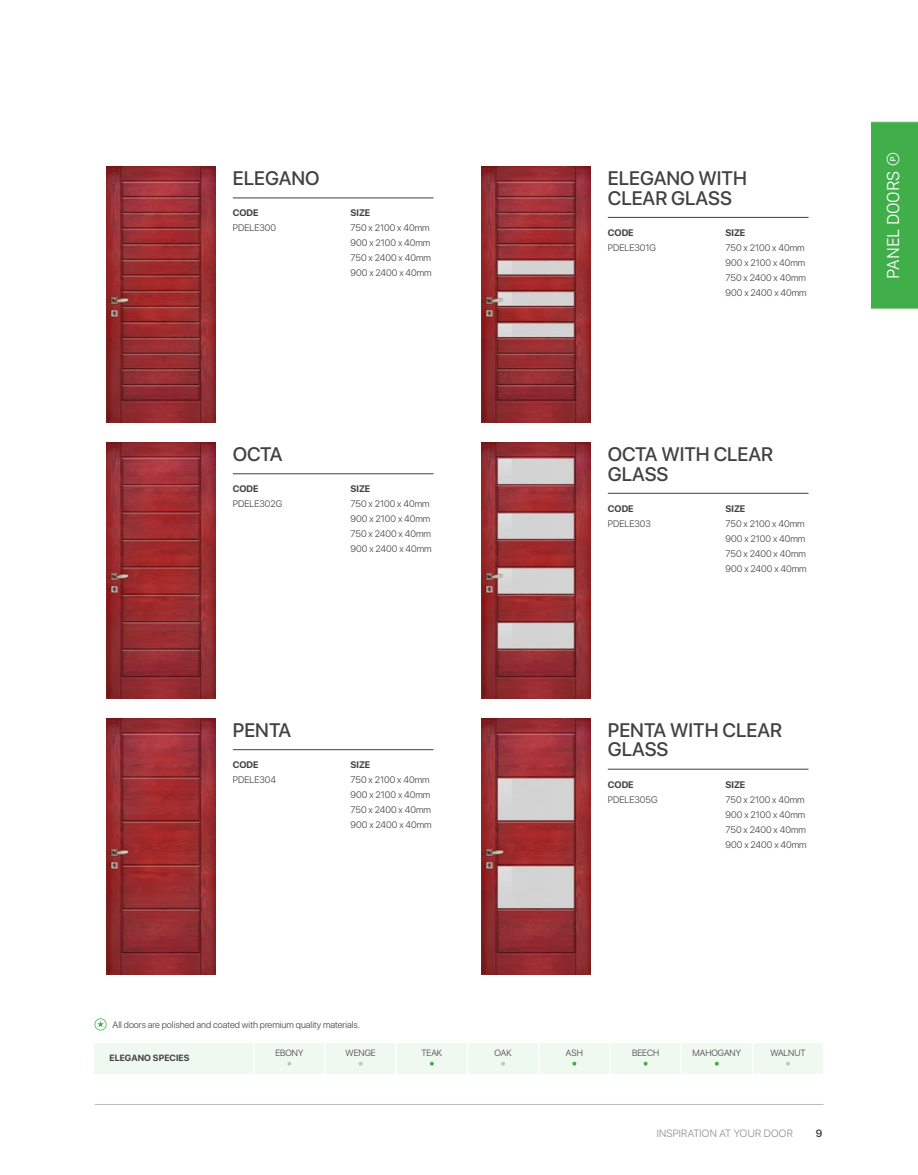
<style>
.page{position:relative;width:918px;height:1175px;background:#fff}
.page>*{position:absolute;margin:0;border:0;box-sizing:border-box;transform-origin:0 0}
.t1{font:500 19.5px/19.5px "SF Pro Display";color:#414042}
.t2{font:300 18px "SF Compact Display";color:#fff}
.t3{font:300 10.5px "SF Pro Display";letter-spacing:.025em;color:#8b8e90}
.t4{font:600 10.5px "SF Pro Display";color:#414042}
.t5{font:300 9.45px/15px "SF Pro Display";color:#414042}
.t6{font:700 9.45px "SF Pro Display";color:#414042}
.t7{font:300 9px "SF Pro Display";color:#414042}
.t8{font:700 9px "SF Pro Display";letter-spacing:.01em;color:#414042}
</style>
<div class="page">
<img style="left:107px;top:442px;width:109px;height:256px">
<img style="left:107px;top:166px;width:109px;height:256px">
<img style="left:482px;top:442px;width:108px;height:256px">
<img style="left:107px;top:718px;width:109px;height:256px">
<img style="left:482px;top:166px;width:108px;height:256px">
<img style="left:482px;top:718px;width:108px;height:256px">
<hr style="left:233px;top:198px;width:201px;height:1px;background:#414042">
<hr style="left:233px;top:473px;width:201px;height:1px;background:#414042">
<hr style="left:233px;top:749px;width:201px;height:1px;background:#414042">
<hr style="left:608px;top:493px;width:201px;height:1px;background:#414042">
<hr style="left:608px;top:769px;width:201px;height:1px;background:#414042">
<hr style="left:608px;top:217px;width:201px;height:1px;background:#414042">
<div style="left:94px;top:1042px;width:730px;height:31px;background:#f0f9f0"></div>
<hr style="left:467px;top:1042px;width:1px;height:31px;background:#fff">
<hr style="left:253px;top:1042px;width:2px;height:31px;background:#fff">
<hr style="left:538px;top:1042px;width:2px;height:31px;background:#fff">
<hr style="left:324px;top:1042px;width:2px;height:31px;background:#fff">
<hr style="left:609px;top:1042px;width:2px;height:31px;background:#fff">
<hr style="left:396px;top:1042px;width:1px;height:31px;background:#fff">
<hr style="left:680px;top:1042px;width:2px;height:31px;background:#fff">
<hr style="left:752px;top:1042px;width:1px;height:31px;background:#fff">
<svg style="left:501px;top:1061px;width:4px;height:4px"></svg>
<svg style="left:287px;top:1061px;width:4px;height:4px"></svg>
<svg style="left:572px;top:1061px;width:4px;height:4px"></svg>
<svg style="left:359px;top:1061px;width:4px;height:4px"></svg>
<svg style="left:644px;top:1061px;width:4px;height:4px"></svg>
<svg style="left:430px;top:1061px;width:4px;height:4px"></svg>
<svg style="left:715px;top:1061px;width:4px;height:4px"></svg>
<svg style="left:786px;top:1061px;width:4px;height:4px"></svg>
<svg style="left:95px;top:1018px;width:12px;height:12px"></svg>
<div style="left:871px;top:122px;width:47px;height:187px;background:#40ae49"></div>
<hr style="left:871px;top:309px;width:47px;height:1px;background:#c6e7c8">
<hr style="left:871px;top:121px;width:47px;height:1px;background:#c6e7c8">
<hr style="left:94px;top:1104px;width:730px;height:1px;background:#b9bbbd">
<h1 class="t1" style="left:233px;top:169px;width:88px">ELEGANO</h1>
<p class="t6" style="left:233px;top:207px;width:27px">CODE</p>
<p class="t5" style="left:233px;top:221px;width:45px">PDELE300</p>
<p class="t6" style="left:351px;top:207px;width:21px">SIZE</p>
<p class="t5" style="left:351px;top:221px;width:83px">750 x 2100 x 40mm<br>900 x 2100 x 40mm<br>750 x 2400 x 40mm<br>900 x 2400 x 40mm</p>
<h1 class="t1" style="left:608px;top:169px;width:141px">ELEGANO WITH<br>CLEAR GLASS</h1>
<p class="t6" style="left:608px;top:227px;width:27px">CODE</p>
<p class="t5" style="left:608px;top:240px;width:50px">PDELE301G</p>
<p class="t6" style="left:726px;top:227px;width:21px">SIZE</p>
<p class="t5" style="left:726px;top:240px;width:83px">750 x 2100 x 40mm<br>900 x 2100 x 40mm<br>750 x 2400 x 40mm<br>900 x 2400 x 40mm</p>
<h2 class="t2" style="left:879px;top:279px;width:130px;rotate:-90deg">PANEL DOORS Ⓟ</h2>
<h1 class="t1" style="left:233px;top:445px;width:51px">OCTA</h1>
<h1 class="t1" style="left:608px;top:445px;width:167px">OCTA WITH CLEAR<br>GLASS</h1>
<p class="t6" style="left:233px;top:483px;width:27px">CODE</p>
<p class="t6" style="left:351px;top:483px;width:21px">SIZE</p>
<p class="t5" style="left:233px;top:496px;width:51px">PDELE302G</p>
<p class="t5" style="left:351px;top:496px;width:83px">750 x 2100 x 40mm<br>900 x 2100 x 40mm<br>750 x 2400 x 40mm<br>900 x 2400 x 40mm</p>
<p class="t6" style="left:608px;top:503px;width:27px">CODE</p>
<p class="t5" style="left:608px;top:516px;width:45px">PDELE303</p>
<p class="t6" style="left:726px;top:503px;width:21px">SIZE</p>
<p class="t5" style="left:726px;top:516px;width:83px">750 x 2100 x 40mm<br>900 x 2100 x 40mm<br>750 x 2400 x 40mm<br>900 x 2400 x 40mm</p>
<h1 class="t1" style="left:233px;top:721px;width:60px">PENTA</h1>
<h1 class="t1" style="left:608px;top:721px;width:176px">PENTA WITH CLEAR<br>GLASS</h1>
<p class="t6" style="left:233px;top:759px;width:27px">CODE</p>
<p class="t6" style="left:351px;top:759px;width:21px">SIZE</p>
<p class="t5" style="left:233px;top:772px;width:45px">PDELE304</p>
<p class="t5" style="left:351px;top:772px;width:83px">750 x 2100 x 40mm<br>900 x 2100 x 40mm<br>750 x 2400 x 40mm<br>900 x 2400 x 40mm</p>
<p class="t6" style="left:608px;top:779px;width:27px">CODE</p>
<p class="t5" style="left:608px;top:792px;width:51px">PDELE305G</p>
<p class="t6" style="left:726px;top:779px;width:21px">SIZE</p>
<p class="t5" style="left:726px;top:792px;width:83px">750 x 2100 x 40mm<br>900 x 2100 x 40mm<br>750 x 2400 x 40mm<br>900 x 2400 x 40mm</p>
<p class="t5" style="left:113px;top:1017px;width:249px">All doors are polished and coated with premium quality materials.</p>
<p class="t8" style="left:110px;top:1053px;width:82px">ELEGANO SPECIES</p>
<p class="t7" style="left:275px;top:1046px;width:30px">EBONY</p>
<p class="t7" style="left:346px;top:1046px;width:32px">WENGE</p>
<p class="t7" style="left:421px;top:1046px;width:22px">TEAK</p>
<p class="t7" style="left:495px;top:1046px;width:19px">OAK</p>
<p class="t7" style="left:566px;top:1046px;width:18px">ASH</p>
<p class="t7" style="left:632px;top:1046px;width:29px">BEECH</p>
<p class="t7" style="left:693px;top:1046px;width:50px">MAHOGANY</p>
<p class="t7" style="left:771px;top:1046px;width:37px">WALNUT</p>
<p class="t3" style="left:657px;top:1125px;width:138px">INSPIRATION AT YOUR DOOR</p>
<p class="t4" style="left:816px;top:1125px;width:8px">9</p>
</div>
